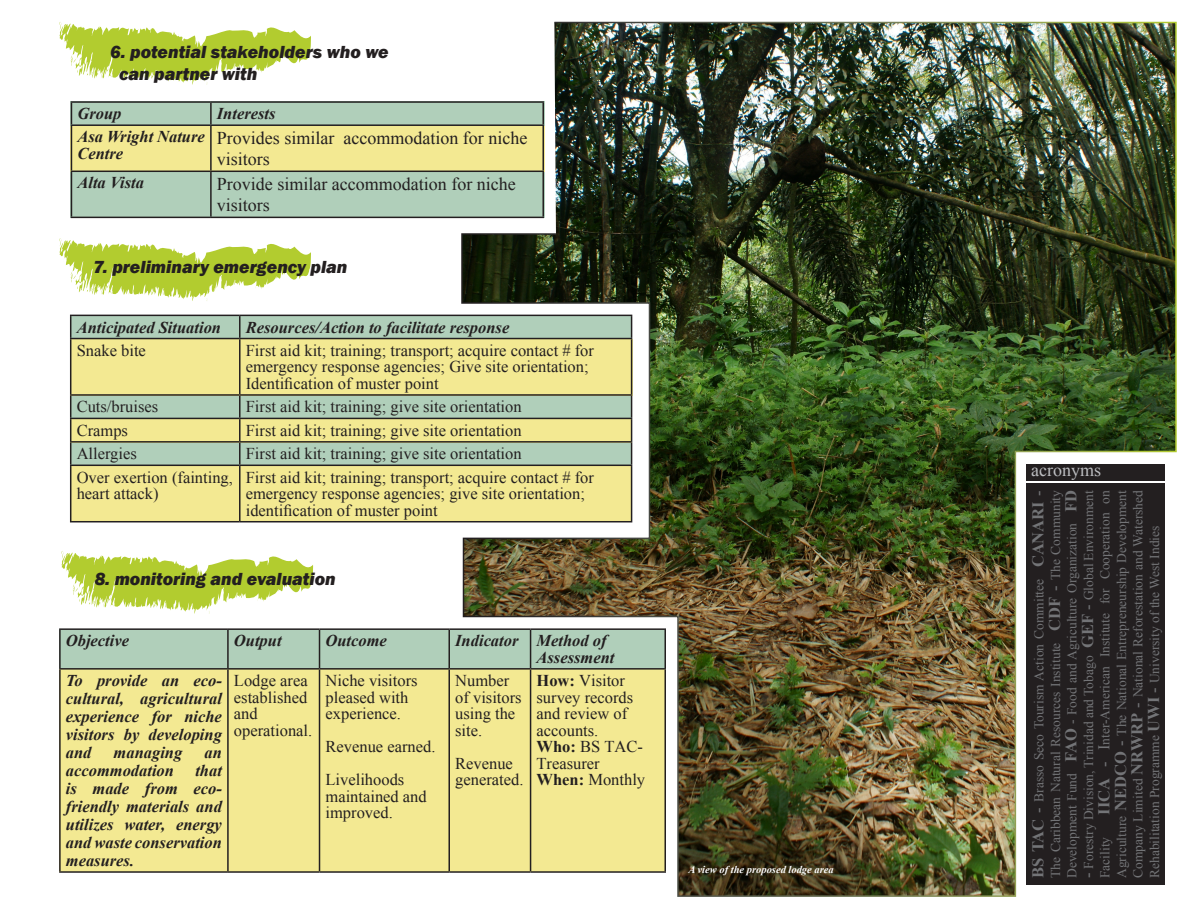
<style>
.page{position:relative;width:1188px;height:918px;background:#fff}
.page>*{position:absolute;margin:0;border:0;box-sizing:border-box;transform-origin:0 0}
.t1{font:italic 800 18px "Franklin Gothic";color:#231f20}
.t2{font:18px/21.6px "Times New Roman";color:#231f20}
.t3{font:18px "Times New Roman";color:#bcbdc0}
.t4{font:16.5px/16.5px "Times New Roman";color:#231f20}
.t5{font:italic 700 16.5px/18px "Times New Roman";color:#231f20}
.t6{font:13.5px/16.5px "Times New Roman";color:#737477;text-align:justify}
.t7{font:italic 700 10.5px "Times New Roman";color:#fff}
.s1{font-weight:700}
.s2{font-weight:700;font-size:16.5px}
.s3{font-size:16.5px}
</style>
<div class="page">
<svg style="left:59px;top:238px;width:252px;height:63px"></svg>
<svg style="left:61px;top:551px;width:253px;height:63px"></svg>
<svg style="left:59px;top:22px;width:252px;height:63px"></svg>
<div style="left:70px;top:102px;width:475px;height:24px;background:#b0cfba"></div>
<div style="left:70px;top:126px;width:475px;height:46px;background:#f3e992"></div>
<div style="left:70px;top:172px;width:475px;height:45px;background:#b0cfba"></div>
<hr style="left:71px;top:101px;width:140px;height:2px;background:#231f20">
<svg style="left:71px;top:103px;width:1px;height:21px"></svg>
<hr style="left:211px;top:101px;width:333px;height:2px;background:#231f20">
<hr style="left:210px;top:103px;width:2px;height:21px;background:#231f20">
<hr style="left:71px;top:124px;width:140px;height:2px;background:#231f20">
<hr style="left:71px;top:126px;width:1px;height:45px;background:#231f20">
<hr style="left:211px;top:124px;width:333px;height:2px;background:#231f20">
<hr style="left:210px;top:126px;width:2px;height:45px;background:#231f20">
<hr style="left:71px;top:171px;width:140px;height:1px;background:#231f20">
<hr style="left:71px;top:172px;width:1px;height:45px;background:#231f20">
<hr style="left:211px;top:171px;width:333px;height:1px;background:#231f20">
<hr style="left:210px;top:172px;width:2px;height:45px;background:#231f20">
<hr style="left:71px;top:217px;width:140px;height:1px;background:#231f20">
<hr style="left:211px;top:217px;width:333px;height:1px;background:#231f20">
<div style="left:70px;top:443px;width:562px;height:22px;background:#b0cfba"></div>
<div style="left:70px;top:395px;width:562px;height:24px;background:#b0cfba"></div>
<div style="left:70px;top:315px;width:562px;height:24px;background:#b0cfba"></div>
<div style="left:70px;top:339px;width:562px;height:57px;background:#f3e992"></div>
<div style="left:70px;top:467px;width:562px;height:55px;background:#f3e992"></div>
<div style="left:70px;top:419px;width:562px;height:23px;background:#f3e992"></div>
<hr style="left:70px;top:315px;width:170px;height:1px;background:#231f20">
<svg style="left:70px;top:316px;width:1px;height:22px"></svg>
<hr style="left:240px;top:315px;width:392px;height:1px;background:#231f20">
<hr style="left:239px;top:316px;width:2px;height:22px;background:#231f20">
<hr style="left:70px;top:338px;width:170px;height:1px;background:#231f20">
<hr style="left:70px;top:339px;width:1px;height:55px;background:#231f20">
<hr style="left:240px;top:338px;width:392px;height:1px;background:#231f20">
<hr style="left:239px;top:339px;width:2px;height:55px;background:#231f20">
<hr style="left:70px;top:394px;width:170px;height:2px;background:#231f20">
<hr style="left:240px;top:394px;width:392px;height:2px;background:#231f20">
<hr style="left:239px;top:396px;width:2px;height:22px;background:#231f20">
<hr style="left:70px;top:418px;width:170px;height:1px;background:#231f20">
<hr style="left:240px;top:418px;width:392px;height:1px;background:#231f20">
<hr style="left:239px;top:419px;width:2px;height:22px;background:#231f20">
<hr style="left:70px;top:441px;width:170px;height:2px;background:#231f20">
<svg style="left:70px;top:396px;width:1px;height:69px"></svg>
<hr style="left:240px;top:441px;width:392px;height:2px;background:#231f20">
<hr style="left:239px;top:443px;width:2px;height:22px;background:#231f20">
<hr style="left:70px;top:465px;width:170px;height:1px;background:#231f20">
<hr style="left:70px;top:466px;width:1px;height:55px;background:#231f20">
<hr style="left:240px;top:465px;width:392px;height:1px;background:#231f20">
<hr style="left:239px;top:466px;width:2px;height:55px;background:#231f20">
<hr style="left:70px;top:521px;width:170px;height:1px;background:#231f20">
<hr style="left:240px;top:521px;width:392px;height:1px;background:#231f20">
<div style="left:59px;top:629px;width:607px;height:40px;background:#b0cfba"></div>
<div style="left:59px;top:669px;width:607px;height:202px;background:#f3e992"></div>
<hr style="left:59px;top:628px;width:169px;height:2px;background:#231f20">
<hr style="left:59px;top:630px;width:2px;height:38px;background:#231f20">
<hr style="left:228px;top:628px;width:92px;height:2px;background:#231f20">
<hr style="left:227px;top:630px;width:2px;height:38px;background:#231f20">
<hr style="left:320px;top:628px;width:129px;height:2px;background:#231f20">
<hr style="left:319px;top:630px;width:1px;height:38px;background:#231f20">
<hr style="left:449px;top:628px;width:82px;height:2px;background:#231f20">
<hr style="left:448px;top:630px;width:2px;height:38px;background:#231f20">
<hr style="left:59px;top:668px;width:169px;height:2px;background:#231f20">
<hr style="left:59px;top:670px;width:2px;height:201px;background:#231f20">
<hr style="left:228px;top:668px;width:92px;height:2px;background:#231f20">
<hr style="left:227px;top:670px;width:2px;height:201px;background:#231f20">
<hr style="left:320px;top:668px;width:129px;height:2px;background:#231f20">
<hr style="left:319px;top:670px;width:1px;height:201px;background:#231f20">
<hr style="left:449px;top:668px;width:82px;height:2px;background:#231f20">
<hr style="left:448px;top:670px;width:2px;height:201px;background:#231f20">
<hr style="left:59px;top:871px;width:169px;height:2px;background:#231f20">
<hr style="left:228px;top:871px;width:92px;height:2px;background:#231f20">
<hr style="left:320px;top:871px;width:129px;height:2px;background:#231f20">
<hr style="left:449px;top:871px;width:82px;height:2px;background:#231f20">
<img style="left:460px;top:21px;width:717px;height:876px">
<p class="t1" style="left:110px;top:41px;width:280px">6. potential stakeholders who we</p>
<p class="t1" style="left:119px;top:62px;width:140px">can partner with</p>
<p class="t5" style="left:77px;top:104px;width:46px">Group</p>
<p class="t5" style="left:217px;top:104px;width:60px">Interests</p>
<p class="t5" style="left:77px;top:128px;width:129px;line-height:16.5px">Asa Wright Nature<br>Centre</p>
<p class="t2" style="left:217px;top:127px;width:312px">Provides similar accommodation for niche visitors</p>
<p class="t5" style="left:77px;top:173px;width:68px">Alta Vista</p>
<p class="t2" style="left:217px;top:173px;width:300px">Provide similar accommodation for niche visitors</p>
<p class="t1" style="left:94px;top:255px;width:255px">7. preliminary emergency plan</p>
<p class="t5" style="left:77px;top:318px;width:146px">Anticipated Situation</p>
<p class="t5" style="left:246px;top:318px;width:265px">Resources/Action to facilitate response</p>
<p class="t4" style="left:77px;top:342px;width:71px">Snake bite</p>
<p class="t4" style="left:246px;top:342px;width:350px">First aid kit; training; transport; acquire contact # for emergency response agencies; Give site orientation;<br>Identification of muster point</p>
<p class="t4" style="left:77px;top:398px;width:83px">Cuts/bruises</p>
<p class="t4" style="left:246px;top:398px;width:277px">First aid kit; training; give site orientation</p>
<p class="t4" style="left:77px;top:422px;width:53px">Cramps</p>
<p class="t4" style="left:246px;top:422px;width:277px">First aid kit; training; give site orientation</p>
<p class="t4" style="left:77px;top:445px;width:62px">Allergies</p>
<p class="t4" style="left:246px;top:445px;width:277px">First aid kit; training; give site orientation</p>
<p class="t4" style="left:77px;top:469px;width:158px">Over exertion (fainting, heart attack)</p>
<p class="t4" style="left:246px;top:469px;width:350px">First aid kit; training; transport; acquire contact # for emergency response agencies; give site orientation; identification of muster point</p>
<p class="t1" style="left:95px;top:567px;width:243px">8. monitoring and evaluation</p>
<p class="t5" style="left:66px;top:631px;width:65px">Objective</p>
<p class="t5" style="left:234px;top:631px;width:49px">Output</p>
<p class="t5" style="left:326px;top:631px;width:63px">Outcome</p>
<p class="t5" style="left:455px;top:631px;width:65px">Indicator</p>
<p class="t5" style="left:537px;top:632px;width:79px;line-height:16.5px">Method of<br>Assessment</p>
<p class="t5" style="left:66px;top:671px;width:158px;text-align:justify">To provide an eco&shy;cultural, agricultural experience for niche visitors by developing and</p>
<p class="t4" style="left:234px;top:672px;width:80px">Lodge area established and operational.</p>
<p class="t4" style="left:326px;top:672px;width:94px">Niche visitors pleased with experience.</p>
<p class="t4" style="left:326px;top:738px;width:111px">Revenue earned.</p>
<p class="t4" style="left:326px;top:771px;width:103px">Livelihoods maintained and improved.</p>
<p class="t4" style="left:455px;top:672px;width:68px">Number of visitors using the site.</p>
<p class="t4" style="left:455px;top:755px;width:70px">Revenue generated.</p>
<p class="t4" style="left:537px;top:672px;width:98px"><span class="s1">How:</span> Visitor survey records and review of accounts.</p>
<p class="t4" style="left:537px;top:738px;width:108px"><span class="s1">Who:</span> BS TAC-<br>Treasurer</p>
<p class="t4" style="left:537px;top:771px;width:110px"><span class="s1">When:</span> Monthly</p>
<p class="t5" style="left:114px;top:743px;width:70px">managing</p>
<p class="t5" style="left:204px;top:743px;width:19px">an</p>
<p class="t5" style="left:66px;top:761px;width:110px">accommodation</p>
<p class="t5" style="left:66px;top:761px;width:158px;text-align:justify;text-indent:129px">that is made from eco&shy;friendly materials and utilizes water, energy and waste conservation measures.</p>
<p class="t7" style="left:688px;top:862px;width:147px">A view of the proposed lodge area</p>
<p class="t3" style="left:1031px;top:457px;width:71px">acronyms</p>
<p class="t6" style="left:1097px;top:878px;width:390px;text-indent:63px;rotate:-90deg"><span class="s2">IICA</span> <span class="s3">- I</span>nter-American Institute for Cooperation on Agriculture <span class="s2">NEDCO</span> <span class="s3">-</span> The National Entrepreneurship Development Company Limited <span class="s2">NRWRP</span> <span class="s3">-</span> National Reforestation and Watershed Rehabilitation Programme <span class="s2">UWI</span> <span class="s3">-</span> University of the West Indies</p>
<p class="t6" style="left:1031px;top:878px;width:390px;rotate:-90deg"><span class="s2">BS TAC</span> <span class="s3">-</span> Brasso Seco Tourism Action Committee <span class="s2">CANARI</span> <span class="s3">- </span>The Caribbean Natural Resources Institute <span class="s2">CDF</span> <span class="s3">-</span> The Community Development Fund <span class="s2">FAO</span> - Food and Agriculture Organization <span class="s2">FD</span></p>
<p class="t6" style="left:1080px;top:878px;width:390px;rotate:-90deg"><span class="s3">-</span> Forestry Division, Trinidad and Tobago <span class="s2">GEF</span> <span class="s3">-</span> Global Environment<br>Facility</p>
</div>
